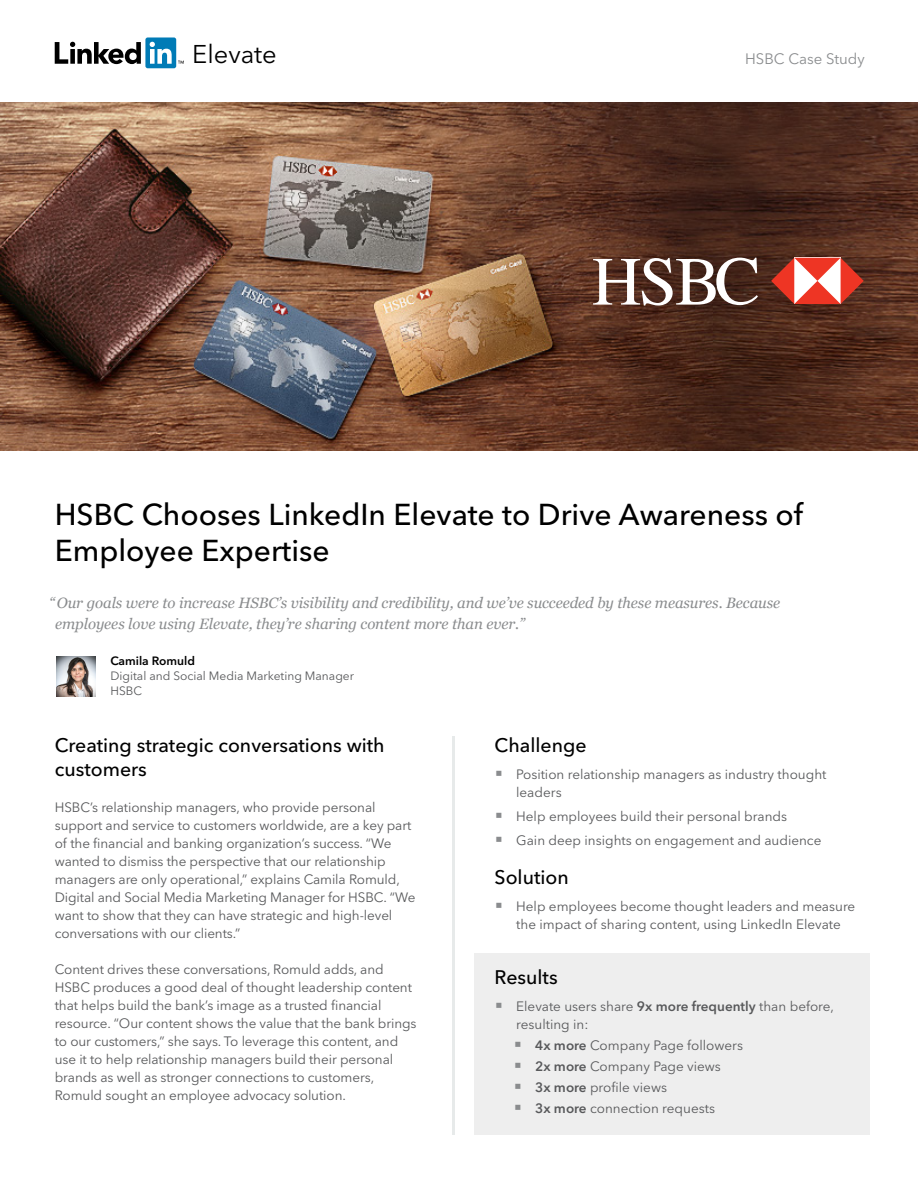
<style>
.page{position:relative;width:918px;height:1188px;background:#fff}
.page>*{position:absolute;margin:0;border:0;box-sizing:border-box;transform-origin:0 0}
.t1{font:500 30px/36px "Avenir Next LT Pro";color:#000}
.t2{font:25.5px "Avenir Next LT Pro";color:#000}
.t3{font:500 19.5px/24px "Avenir Next LT Pro";color:#000}
.t4{font:italic 15px/21px "Georgia";letter-spacing:-.005em;color:#8a8c8e}
.t5{font:15px "Avenir Next LT Pro";color:#8a8c8e}
.t6{font:13.5px/18px "Avenir Next LT Pro";letter-spacing:-.005em;color:#58595b}
.t7{font:12px/15px "Avenir Next LT Pro";color:#58595b}
.t8{font:600 12px "Avenir Next LT Pro";color:#000}
.s1{font-weight:600}
</style>
<div class="page">
<div style="left:474px;top:953px;width:396px;height:181px;background:#eee"></div>
<img style="left:57px;top:657px;width:39px;height:40px">
<img style="left:0;top:102px;width:918px;height:349px">
<svg style="left:55px;top:37px;width:129px;height:31px"></svg>
<hr style="left:453px;top:737px;width:2px;height:398px;background:#e7eaea">
<svg style="left:593px;top:258px;width:165px;height:48px"></svg>
<svg style="left:771px;top:258px;width:93px;height:46px"></svg>
<h2 class="t2" style="left:192px;top:39px;width:86px">Elevate</h2>
<p class="t5" style="left:745px;top:50px;width:121px">HSBC Case Study</p>
<h1 class="t1" style="left:55px;top:496px;width:750px">HSBC Chooses LinkedIn Elevate to Drive Awareness of<br>Employee Expertise</h1>
<p class="t4" style="left:55px;top:592px;width:727px;text-indent:-6px">“ Our goals were to increase HSBC’s visibility and credibility, and we’ve succeeded by these measures. Because employees love using Elevate, they’re sharing content more than ever.”</p>
<p class="t8" style="left:110px;top:654px;width:86px">Camila Romuld</p>
<p class="t7" style="left:110px;top:669px;width:245px">Digital and Social Media Marketing Manager<br>HSBC</p>
<h3 class="t3" style="left:55px;top:733px;width:331px">Creating strategic conversations with customers</h3>
<p class="t6" style="left:55px;top:798px;width:362px">HSBC’s relationship managers, who provide personal support and service to customers worldwide, are a key part of the financial and banking organization’s success. “We wanted to dismiss the perspective that our relationship managers are only operational,” explains Camila Romuld, Digital and Social Media Marketing Manager for HSBC. “We want to show that they can have strategic and high-level conversations with our clients.”</p>
<p class="t6" style="left:55px;top:960px;width:363px">Content drives these conversations, Romuld adds, and HSBC produces a good deal of thought leadership content that helps build the bank’s image as a trusted financial resource. “Our content shows the value that the bank brings to our customers,” she says. To leverage this content, and use it to help relationship managers build their personal brands as well as stronger connections to customers, Romuld sought an employee advocacy solution.</p>
<h3 class="t3" style="left:495px;top:733px;width:93px">Challenge</h3>
<p class="t6" style="left:516px;top:765px;width:312px">Position relationship managers as industry thought leaders</p>
<p class="t6" style="left:516px;top:804px;width:307px;line-height:24px">Help employees build their personal brands<br>Gain deep insights on engagement and audience</p>
<h3 class="t3" style="left:495px;top:865px;width:76px">Solution</h3>
<p class="t6" style="left:516px;top:897px;width:341px">Help employees become thought leaders and measure the impact of sharing content, using LinkedIn Elevate</p>
<h3 class="t3" style="left:495px;top:965px;width:65px">Results</h3>
<p class="t6" style="left:516px;top:997px;width:319px">Elevate users share <span class="s1">9x more frequently</span> than before, resulting in:</p>
<p class="t6" style="left:535px;top:1035px;width:210px;line-height:21px"><span class="s1">4x more</span> Company Page followers<br><span class="s1">2x more</span> Company Page views<br><span class="s1">3x more</span> profile views<br><span class="s1">3x more</span> connection requests</p>
</div>
